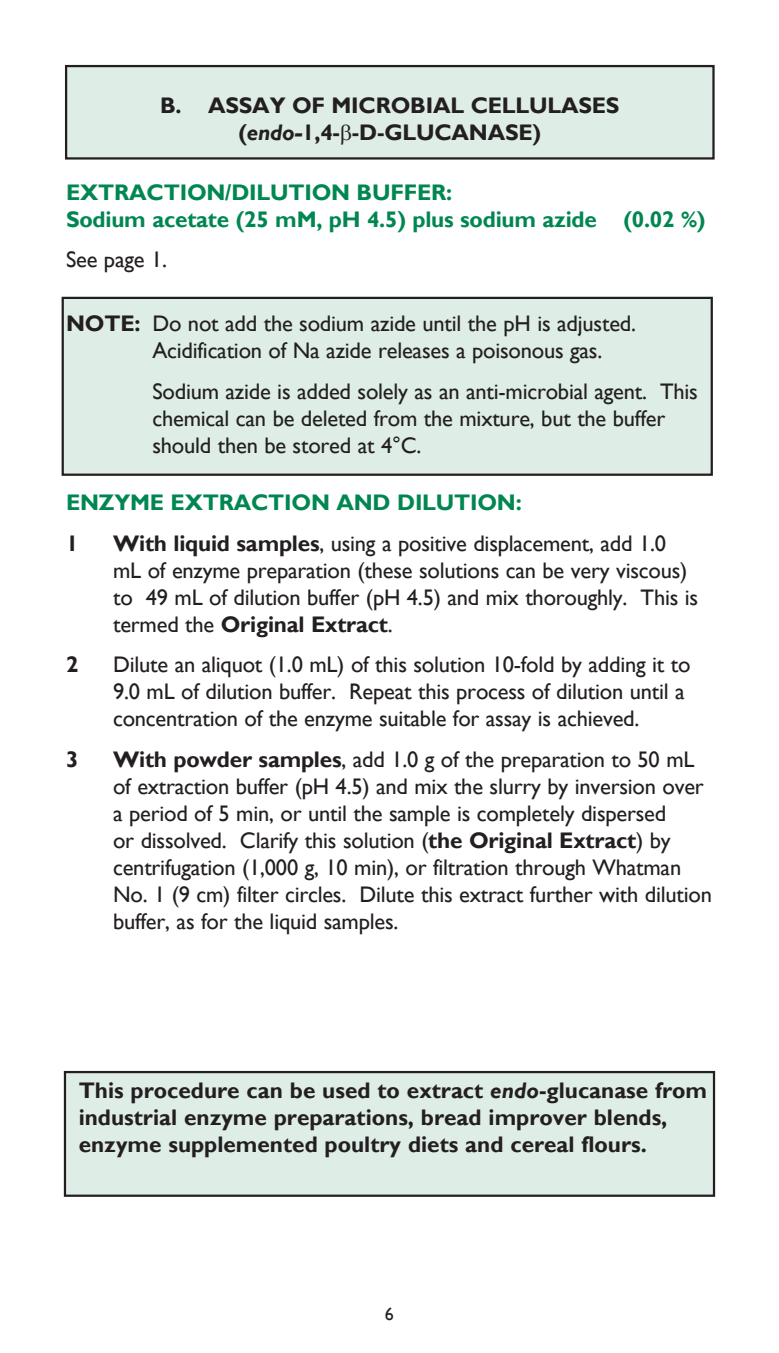
<style>
.page{position:relative;width:779px;height:1353px;background:#fff}
.page>*{position:absolute;margin:0;border:0;box-sizing:border-box;transform-origin:0 0}
.t1{font:22.5px/27px "Gill Sans";letter-spacing:-.01em;color:#231f20}
.t2{font:700 22.5px/27px "Gill Sans";color:#231f20}
.t3{font:700 22.5px/27px "Gill Sans";letter-spacing:-.01em;color:#008751}
.t4{font:18px "Gill Sans";color:#231f20}
.s1{font-style:italic}
.s2{font-weight:700}
</style>
<div class="page">
<div style="left:63px;top:298px;width:648px;height:176px;background:#deede6"></div>
<div style="left:62px;top:297px;width:650px;height:179px;border:2px solid #231f20"></div>
<div style="left:65px;top:1071px;width:648px;height:124px;background:#deede6"></div>
<div style="left:64px;top:1070px;width:650px;height:126px;border:2px solid #231f20"></div>
<div style="left:66px;top:66px;width:647px;height:92px;background:#deede6"></div>
<div style="left:65px;top:65px;width:649px;height:94px;border:2px solid #231f20"></div>
<p class="t2" style="left:160px;top:93px;width:460px">B. ASSAY OF MICROBIAL CELLULASES</p>
<p class="t2" style="left:238px;top:120px;width:304px">(<span class="s1">endo-</span>1,4- -D-GLUCANASE)</p>
<p class="t3" style="left:66px;top:179px;width:640px">EXTRACTION/DILUTION BUFFER:<br>Sodium acetate (25 mM, pH 4.5) plus sodium azide (0.02 %)</p>
<p class="t1" style="left:66px;top:246px;width:102px">See page 1.</p>
<p class="t1" style="left:152px;top:311px;width:485px;text-indent:-86px"><span class="s2">NOTE:</span> Do not add the sodium azide until the pH is adjusted.<br>Acidification of Na azide releases a poisonous gas.</p>
<p class="t1" style="left:152px;top:378px;width:546px">Sodium azide is added solely as an anti-microbial agent. This chemical can be deleted from the mixture, but the buffer should then be stored at 4°C.</p>
<p class="t3" style="left:66px;top:490px;width:457px">ENZYME EXTRACTION AND DILUTION:</p>
<p class="t2" style="left:66px;top:530px;width:14px">1</p>
<p class="t1" style="left:113px;top:530px;width:586px"><span class="s2">With liquid samples</span>, using a positive displacement, add 1.0 mL of enzyme preparation (these solutions can be very viscous) to 49 mL of dilution buffer (pH 4.5) and mix thoroughly. This is termed the <span class="s2">Original Extract</span>.</p>
<p class="t2" style="left:66px;top:652px;width:14px">2</p>
<p class="t1" style="left:113px;top:651px;width:578px">Dilute an aliquot (1.0 mL) of this solution 10-fold by adding it to<br>9.0 mL of dilution buffer. Repeat this process of dilution until a concentration of the enzyme suitable for assay is achieved.</p>
<p class="t2" style="left:66px;top:746px;width:14px">3</p>
<p class="t1" style="left:113px;top:746px;width:600px"><span class="s2">With powder samples</span>, add 1.0 g of the preparation to 50 mL of extraction buffer (pH 4.5) and mix the slurry by inversion over a period of 5 min, or until the sample is completely dispersed<br>or dissolved. Clarify this solution (<span class="s2">the Original Extract</span>) by centrifugation (1,000 g, 10 min), or filtration through Whatman No. 1 (9 cm) filter circles. Dilute this extract further with dilution buffer, as for the liquid samples.</p>
<p class="t2" style="left:79px;top:1077px;width:629px">This procedure can be used to extract <span class="s1">endo</span>-glucanase from industrial enzyme preparations, bread improver blends, enzyme supplemented poultry diets and cereal flours.</p>
<p class="t4" style="left:385px;top:1302px;width:10px">6</p>
</div>
